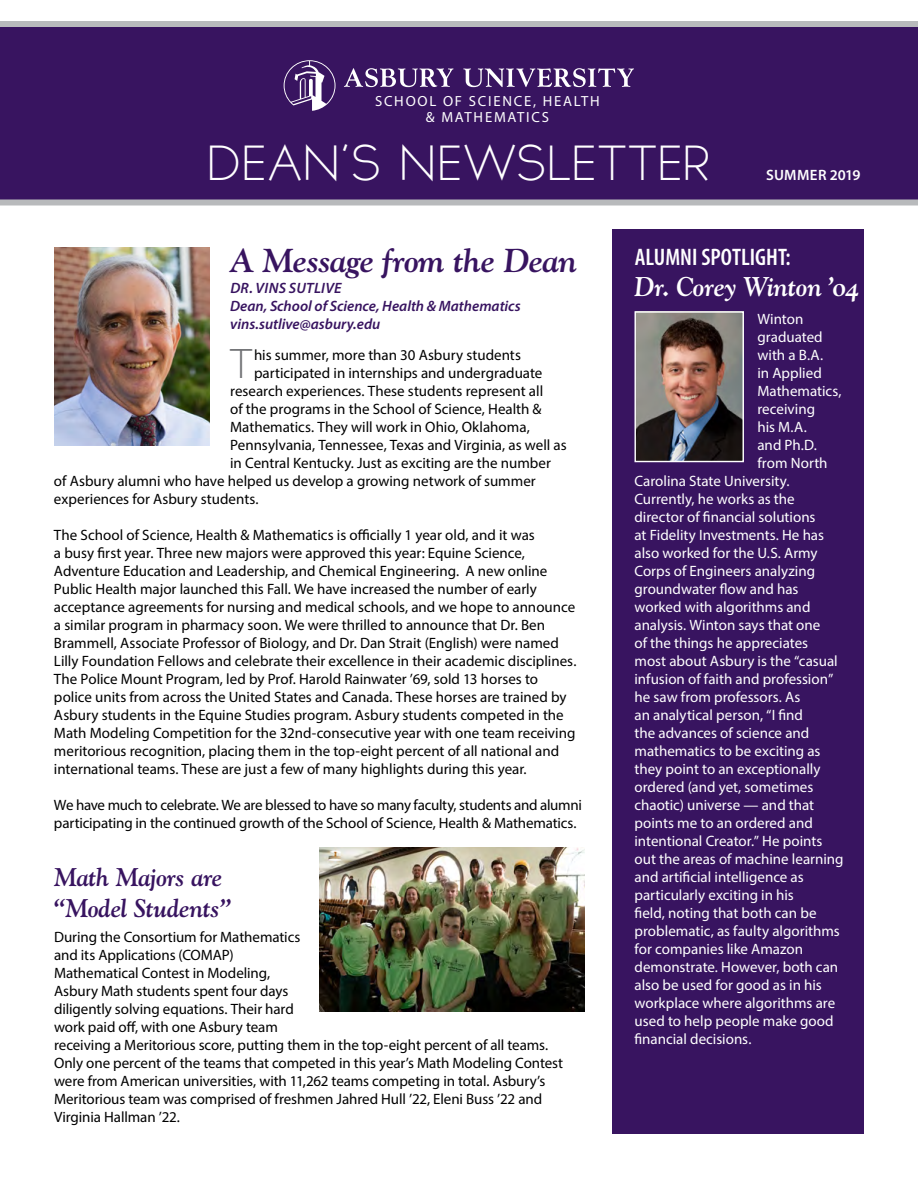
<style>
.page{position:relative;width:918px;height:1188px;background:#fff}
.page>*{position:absolute;margin:0;border:0;box-sizing:border-box;transform-origin:0 0}
.t1{font:300 45px "TYPOGRAPHPRO";letter-spacing:-.025em;color:#fff}
.t2{font:300 37.8px "TYPOGRAPHPRO";color:#717275}
.t3{font:33px "Goudy Bold Italic Os F";letter-spacing:-.025em;color:#381460}
.t4{font:27px "Goudy Bold Italic Os F";letter-spacing:-.01em;color:#fff;scale:.95 1}
.t5{font:25.5px/31.5px "Goudy Bold Italic Os F";letter-spacing:-.015em;color:#381460;scale:.95 1}
.t6{font:600 condensed 24px "Myriad Pro";color:#fff}
.t7{font:15px/18px "Myriad Pro";letter-spacing:-.005em;color:#000}
.t8{font:15px "Myriad Pro";color:#fff}
.t9{font:italic 600 15px/18px "Myriad Pro";color:#381460}
.t10{font:600 15px "Myriad Pro";letter-spacing:.015em;color:#fff}
.t11{font:14.7px/15.6px "Myriad Pro";letter-spacing:.12em;color:#fff;text-align:center}
</style>
<div class="page">
<div style="left:0;top:27px;width:918px;height:175px;background:#381460"></div>
<div style="left:0;top:21px;width:918px;height:6px;background:#b8babc"></div>
<div style="left:612px;top:230px;width:252px;height:904px;background:#381460"></div>
<svg style="left:344px;top:68px;width:110px;height:19px"></svg>
<svg style="left:463px;top:68px;width:171px;height:19px"></svg>
<svg style="left:284px;top:60px;width:52px;height:51px"></svg>
<div style="left:0;top:200px;width:918px;height:6px;background:#b8babc"></div>
<img style="left:54px;top:247px;width:156px;height:199px">
<img style="left:637px;top:313px;width:105px;height:147px">
<div style="left:635px;top:311px;width:109px;height:151px;border:1px solid #fff"></div>
<img style="left:320px;top:848px;width:265px;height:163px">
<p class="t11" style="left:375px;top:93px;width:226px">SCHOOL OF SCIENCE, HEALTH &amp; MATHEMATICS</p>
<h1 class="t1" style="left:206px;top:135px;width:507px">DEAN’S NEWSLETTER</h1>
<p class="t10" style="left:766px;top:165px;width:96px">SUMMER 2019</p>
<h3 class="t3" style="left:230px;top:240px;width:348px">A Message from the Dean</h3>
<p class="t9" style="left:230px;top:278px;width:292px">DR. VINS SUTLIVE<br>Dean, School of Science, Health &amp; Mathematics vins.sutlive@asbury.edu</p>
<h2 class="t2" style="left:229px;top:340px;width:27px">T</h2>
<p class="t7" style="left:254px;top:346px;width:269px">his summer, more than 30 Asbury students</p>
<p class="t7" style="left:254px;top:364px;width:290px">participated in internships and undergraduate</p>
<p class="t7" style="left:230px;top:382px;width:315px">research experiences. These students represent all</p>
<p class="t7" style="left:230px;top:400px;width:313px">of the programs in the School of Science, Health &amp;</p>
<p class="t7" style="left:230px;top:418px;width:301px">Mathematics. They will work in Ohio, Oklahoma,</p>
<p class="t7" style="left:230px;top:436px;width:338px">Pennsylvania, Tennessee, Texas and Virginia, as well as</p>
<p class="t7" style="left:230px;top:454px;width:322px">in Central Kentucky. Just as exciting are the number</p>
<p class="t7" style="left:54px;top:472px;width:483px">of Asbury alumni who have helped us develop a growing network of summer</p>
<p class="t7" style="left:54px;top:490px;width:206px">experiences for Asbury students.</p>
<p class="t7" style="left:54px;top:526px;width:524px">The School of Science, Health &amp; Mathematics is officially 1 year old, and it was<br>a busy first year. Three new majors were approved this year: Equine Science, Adventure Education and Leadership, and Chemical Engineering. A new online Public Health major launched this Fall. We have increased the number of early acceptance agreements for nursing and medical schools, and we hope to announce a similar program in pharmacy soon. We were thrilled to announce that Dr. Ben Brammell, Associate Professor of Biology, and Dr. Dan Strait (English) were named Lilly Foundation Fellows and celebrate their excellence in their academic disciplines.<br>The Police Mount Program, led by Prof. Harold Rainwater ’69, sold 13 horses to police units from across the United States and Canada. These horses are trained by Asbury students in the Equine Studies program. Asbury students competed in the Math Modeling Competition for the 32nd-consecutive year with one team receiving meritorious recognition, placing them in the top-eight percent of all national and international teams. These are just a few of many highlights during this year.</p>
<p class="t7" style="left:54px;top:796px;width:529px">We have much to celebrate. We are blessed to have so many faculty, students and alumni participating in the continued growth of the School of Science, Health &amp; Mathematics.</p>
<h3 class="t5" style="left:54px;top:861px;width:188px">Math Majors are “Model Students”</h3>
<p class="t7" style="left:54px;top:928px;width:511px">During the Consortium for Mathematics<br>and its Applications (COMAP)<br>Mathematical Contest in Modeling,<br>Asbury Math students spent four days<br>diligently solving equations. Their hard<br>work paid off, with one Asbury team<br>receiving a Meritorious score, putting them in the top-eight percent of all teams.<br>Only one percent of the teams that competed in this year’s Math Modeling Contest were from American universities, with 11,262 teams competing in total. Asbury’s Meritorious team was comprised of freshmen Jahred Hull ’22, Eleni Buss ’22 and Virginia Hallman ’22.</p>
<h3 class="t6" style="left:635px;top:242px;width:157px">ALUMNI SPOTLIGHT:</h3>
<h3 class="t4" style="left:634px;top:270px;width:239px">Dr. Corey Winton ’04</h3>
<p class="t8" style="left:757px;top:310px;width:47px">Winton</p>
<p class="t8" style="left:757px;top:328px;width:67px">graduated</p>
<p class="t8" style="left:757px;top:346px;width:67px">with a B.A.</p>
<p class="t8" style="left:757px;top:364px;width:66px">in Applied</p>
<p class="t8" style="left:757px;top:382px;width:86px">Mathematics,</p>
<p class="t8" style="left:757px;top:400px;width:59px">receiving</p>
<p class="t8" style="left:757px;top:418px;width:51px">his M.A.</p>
<p class="t8" style="left:757px;top:436px;width:61px">and Ph.D.</p>
<p class="t8" style="left:757px;top:454px;width:72px">from North</p>
<p class="t8" style="left:635px;top:472px;width:156px">Carolina State University.</p>
<p class="t8" style="left:635px;top:490px;width:162px">Currently, he works as the</p>
<p class="t8" style="left:635px;top:508px;width:183px">director of financial solutions</p>
<p class="t8" style="left:635px;top:526px;width:191px">at Fidelity Investments. He has</p>
<p class="t8" style="left:635px;top:544px;width:185px">also worked for the U.S. Army</p>
<p class="t8" style="left:635px;top:562px;width:182px">Corps of Engineers analyzing</p>
<p class="t8" style="left:635px;top:580px;width:166px">groundwater flow and has</p>
<p class="t8" style="left:635px;top:598px;width:177px">worked with algorithms and</p>
<p class="t8" style="left:635px;top:616px;width:187px">analysis. Winton says that one</p>
<p class="t8" style="left:635px;top:634px;width:175px">of the things he appreciates</p>
<p class="t8" style="left:635px;top:652px;width:205px">most about Asbury is the “casual</p>
<p class="t8" style="left:635px;top:670px;width:200px">infusion of faith and profession”</p>
<p class="t8" style="left:635px;top:688px;width:168px">he saw from professors. As</p>
<p class="t8" style="left:635px;top:706px;width:170px">an analytical person, “I find</p>
<p class="t8" style="left:635px;top:724px;width:176px">the advances of science and</p>
<p class="t8" style="left:635px;top:742px;width:188px">mathematics to be exciting as</p>
<p class="t8" style="left:635px;top:760px;width:188px">they point to an exceptionally</p>
<p class="t8" style="left:635px;top:778px;width:180px">ordered (and yet, sometimes</p>
<p class="t8" style="left:635px;top:796px;width:181px">chaotic) universe — and that</p>
<p class="t8" style="left:635px;top:814px;width:180px">points me to an ordered and</p>
<p class="t8" style="left:635px;top:832px;width:190px">intentional Creator.” He points</p>
<p class="t8" style="left:635px;top:850px;width:211px">out the areas of machine learning</p>
<p class="t8" style="left:635px;top:868px;width:171px">and artificial intelligence as</p>
<p class="t8" style="left:635px;top:886px;width:161px">particularly exciting in his</p>
<p class="t8" style="left:635px;top:904px;width:184px">field, noting that both can be</p>
<p class="t8" style="left:635px;top:922px;width:207px">problematic, as faulty algorithms</p>
<p class="t8" style="left:635px;top:940px;width:170px">for companies like Amazon</p>
<p class="t8" style="left:635px;top:958px;width:205px">demonstrate. However, both can</p>
<p class="t8" style="left:635px;top:976px;width:189px">also be used for good as in his</p>
<p class="t8" style="left:635px;top:994px;width:202px">workplace where algorithms are</p>
<p class="t8" style="left:635px;top:1012px;width:201px">used to help people make good</p>
<p class="t8" style="left:635px;top:1030px;width:118px">financial decisions.</p>
</div>
